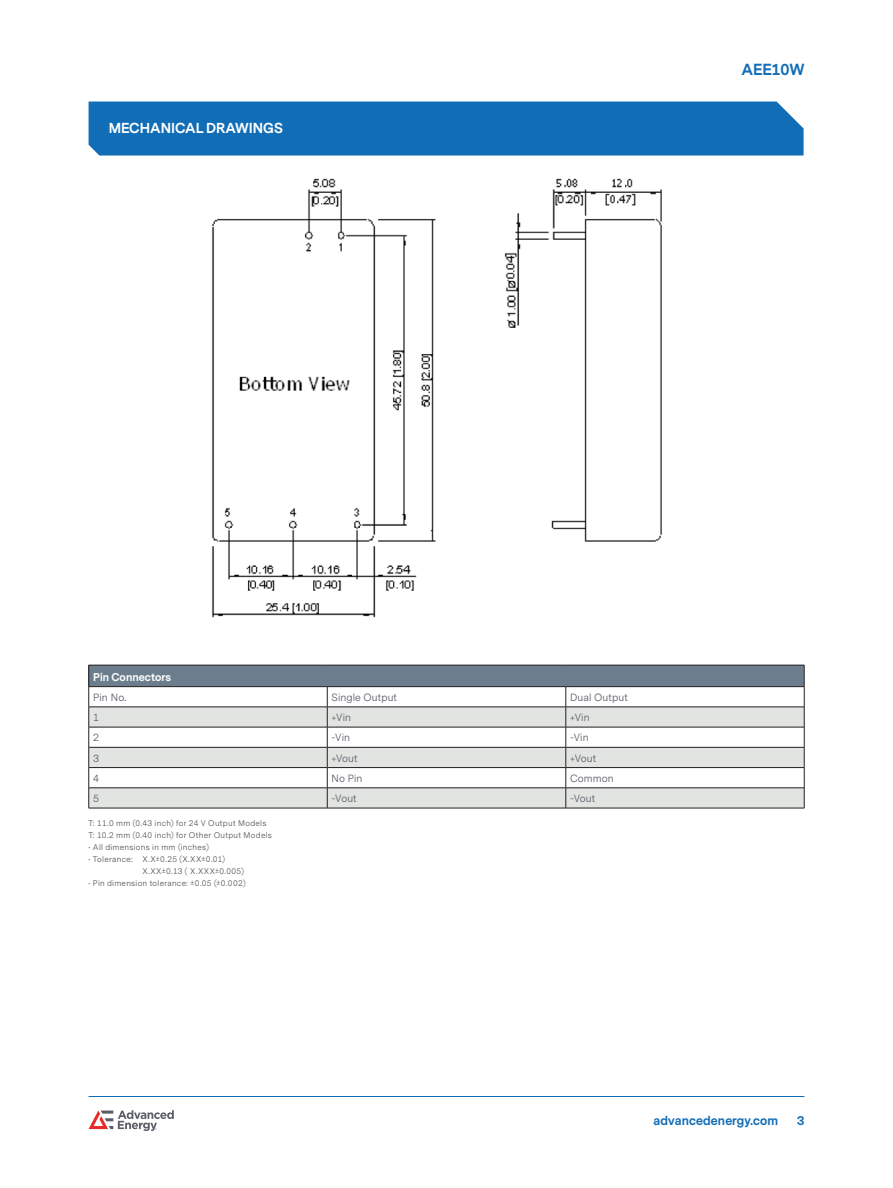
<style>
.page{position:relative;width:893px;height:1188px;background:#fff}
.page>*{position:absolute;margin:0;border:0;box-sizing:border-box;transform-origin:0 0}
.t1{font:700 15px "Messina Sans";letter-spacing:-.01em;color:#126db7}
.t2{font:700 13.5px "Messina Sans";color:#fff}
.t3{font:700 12px "Messina Sans";letter-spacing:.01em;color:#126db7}
.t4{font:10.5px "Messina Sans";letter-spacing:.01em;color:#5a5c66}
.t5{font:700 10.5px "Messina Sans";letter-spacing:.01em;color:#fff}
.t6{font:8.25px/12px "Messina Sans";letter-spacing:.035em;color:#57585a}
</style>
<div class="page">
<hr style="left:89px;top:1096px;width:715px;height:1px;background:#126db7">
<svg style="left:89px;top:1110px;width:85px;height:21px"></svg>
<div style="left:89px;top:102px;width:715px;height:54px;background:#126db7"></div>
<div style="left:89px;top:665px;width:715px;height:22px;background:#6c7e8e"></div>
<svg style="left:89px;top:687px;width:715px;height:20px"></svg>
<svg style="left:89px;top:708px;width:715px;height:100px;fill:#e2e4e2"></svg>
<svg style="left:327px;top:687px;width:1px;height:121px"></svg>
<svg style="left:565px;top:687px;width:1px;height:121px"></svg>
<hr style="left:89px;top:707px;width:238px;height:1px;background:#231f20">
<hr style="left:89px;top:727px;width:238px;height:1px;background:#231f20">
<hr style="left:89px;top:747px;width:238px;height:1px;background:#231f20">
<hr style="left:89px;top:767px;width:238px;height:1px;background:#231f20">
<hr style="left:89px;top:788px;width:238px;height:1px;background:#231f20">
<hr style="left:89px;top:808px;width:238px;height:1px;background:#231f20">
<hr style="left:327px;top:707px;width:239px;height:1px;background:#231f20">
<hr style="left:566px;top:707px;width:238px;height:1px;background:#231f20">
<hr style="left:327px;top:727px;width:239px;height:1px;background:#231f20">
<hr style="left:566px;top:727px;width:238px;height:1px;background:#231f20">
<hr style="left:327px;top:747px;width:239px;height:1px;background:#231f20">
<hr style="left:566px;top:747px;width:238px;height:1px;background:#231f20">
<hr style="left:327px;top:767px;width:239px;height:1px;background:#231f20">
<hr style="left:566px;top:767px;width:238px;height:1px;background:#231f20">
<hr style="left:327px;top:788px;width:239px;height:1px;background:#231f20">
<hr style="left:566px;top:788px;width:238px;height:1px;background:#231f20">
<hr style="left:327px;top:808px;width:239px;height:1px;background:#231f20">
<hr style="left:566px;top:808px;width:238px;height:1px;background:#231f20">
<hr style="left:89px;top:665px;width:238px;height:1px;background:#231f20">
<svg style="left:88px;top:665px;width:1px;height:143px"></svg>
<hr style="left:327px;top:665px;width:239px;height:1px;background:#231f20">
<hr style="left:566px;top:665px;width:238px;height:1px;background:#231f20">
<svg style="left:804px;top:665px;width:1px;height:143px"></svg>
<hr style="left:89px;top:686px;width:238px;height:1px;background:#231f20">
<hr style="left:327px;top:686px;width:239px;height:1px;background:#231f20">
<hr style="left:566px;top:686px;width:238px;height:1px;background:#231f20">
<img style="left:212px;top:178px;width:450px;height:440px">
<h2 class="t2" style="left:109px;top:119px;width:176px">MECHANICAL DRAWINGS</h2>
<h1 class="t1" style="left:742px;top:59px;width:65px">AEE10W</h1>
<p class="t5" style="left:93px;top:669px;width:79px">Pin Connectors</p>
<p class="t4" style="left:93px;top:691px;width:35px">Pin No.</p>
<p class="t4" style="left:332px;top:691px;width:67px">Single Output</p>
<p class="t4" style="left:570px;top:691px;width:59px">Dual Output</p>
<p class="t4" style="left:93px;top:711px;width:7px">1</p>
<p class="t4" style="left:332px;top:711px;width:21px">+Vin</p>
<p class="t4" style="left:570px;top:711px;width:21px">+Vin</p>
<p class="t4" style="left:93px;top:731px;width:7px">2</p>
<p class="t4" style="left:332px;top:731px;width:20px">-Vin</p>
<p class="t4" style="left:570px;top:731px;width:20px">-Vin</p>
<p class="t4" style="left:93px;top:752px;width:7px">3</p>
<p class="t4" style="left:332px;top:752px;width:28px">+Vout</p>
<p class="t4" style="left:570px;top:752px;width:28px">+Vout</p>
<p class="t4" style="left:93px;top:772px;width:7px">4</p>
<p class="t4" style="left:332px;top:772px;width:32px">No Pin</p>
<p class="t4" style="left:570px;top:772px;width:45px">Common</p>
<p class="t4" style="left:93px;top:792px;width:7px">5</p>
<p class="t4" style="left:332px;top:792px;width:27px">-Vout</p>
<p class="t4" style="left:570px;top:792px;width:27px">-Vout</p>
<p class="t6" style="left:89px;top:818px;width:185px">T: 11.0 mm (0.43 inch) for 24 V Output Models<br>T: 10.2 mm (0.40 inch) for Other Output Models</p>
<p class="t6" style="left:89px;top:842px;width:122px">• All dimensions in mm (inches)</p>
<p class="t6" style="left:143px;top:854px;width:103px;text-indent:-54px">• Tolerance: X.X±0.25 (X.XX±0.01)<br>X.XX±0.13 ( X.XXX±0.005)</p>
<p class="t6" style="left:89px;top:878px;width:158px">• Pin dimension tolerance: ±0.05 (±0.002)</p>
<h3 class="t3" style="left:653px;top:1113px;width:126px">advancedenergy.com</h3>
<h3 class="t3" style="left:797px;top:1113px;width:9px">3</h3>
</div>
